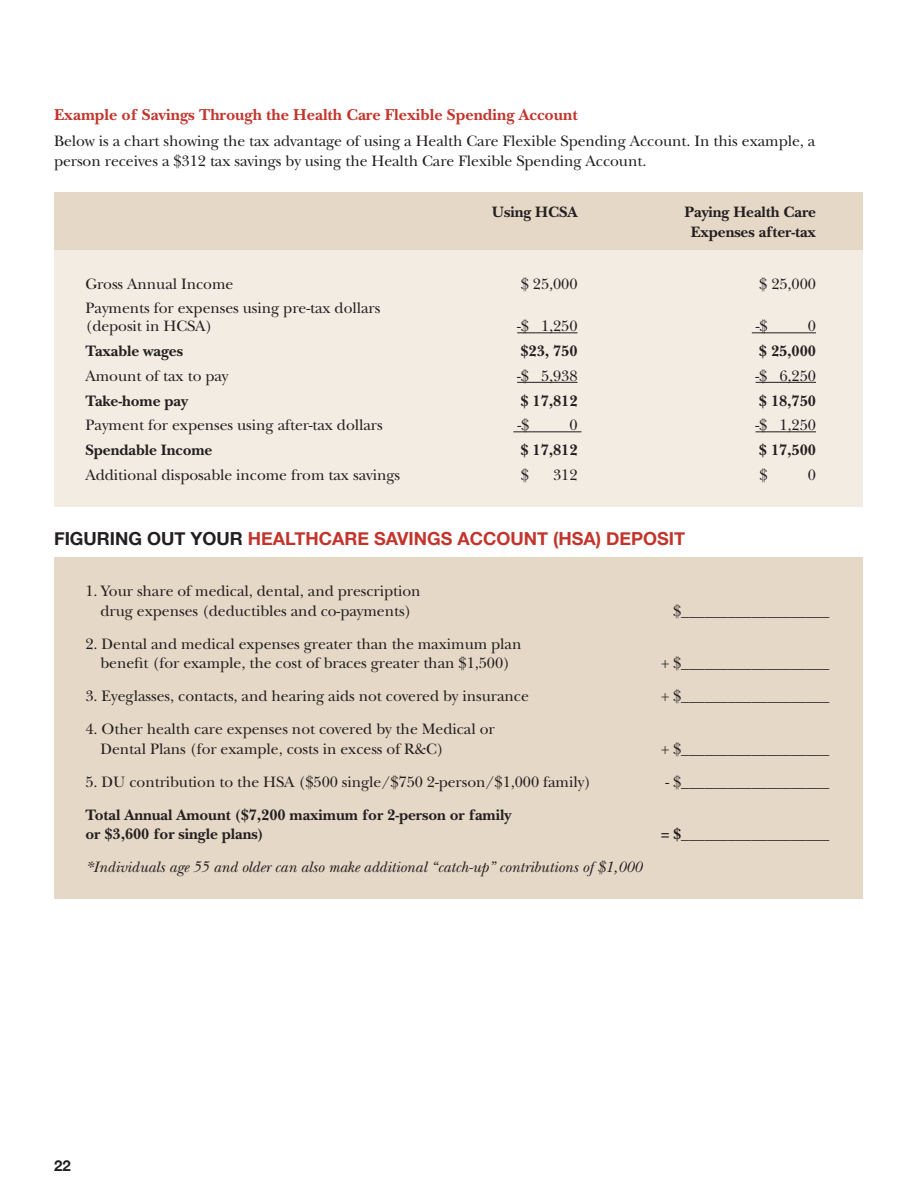
<style>
.page{position:relative;width:918px;height:1188px;background:#fff}
.page>*{position:absolute;margin:0;border:0;box-sizing:border-box;transform-origin:0 0}
.HEAD{font:700 18px "Helvetica Neue";color:#c3352c}
.Subhead{font:700 16.5px "New Baskerville";color:#c3352c}
.Text{font:15.75px/19.5px "New Baskerville";letter-spacing:-.005em;color:#231f20}
.Text-2{font:700 15.75px/19.5px "New Baskerville";letter-spacing:-.005em;color:#231f20;text-align:center}
.Text-3{font:italic 15.75px "New Baskerville";letter-spacing:-.005em;color:#231f20}
.t1{font:700 15px "Helvetica Neue";color:#231f20}
.s1{color:#231f20}
</style>
<div class="page">
<div style="left:54px;top:192px;width:808px;height:58px;background:#e5d8c7"></div>
<div style="left:54px;top:250px;width:808px;height:257px;background:#f2ece3"></div>
<hr style="left:517px;top:332px;width:60px;height:1px;background:#231f20">
<hr style="left:752px;top:332px;width:64px;height:1px;background:#231f20">
<hr style="left:517px;top:382px;width:60px;height:1px;background:#231f20">
<hr style="left:756px;top:382px;width:60px;height:1px;background:#231f20">
<hr style="left:513px;top:431px;width:69px;height:1px;background:#231f20">
<hr style="left:756px;top:431px;width:60px;height:1px;background:#231f20">
<div style="left:54px;top:558px;width:808px;height:341px;background:#e5d8c7"></div>
<p class="Subhead" style="left:54px;top:105px;width:525px">Example of Savings Through the Health Care Flexible Spending Account</p>
<p class="Text" style="left:54px;top:132px;width:763px">Below is a chart showing the tax advantage of using a Health Care Flexible Spending Account. In this example, a person receives a $312 tax savings by using the Health Care Flexible Spending Account.</p>
<p class="Text-2" style="left:492px;top:202px;width:87px">Using HCSA</p>
<p class="Text-2" style="left:685px;top:202px;width:133px">Paying Health Care<br>Expenses after-tax</p>
<p class="Text" style="left:86px;top:274px;width:149px">Gross Annual Income</p>
<p class="Text" style="left:521px;top:274px;width:58px">$ 25,000</p>
<p class="Text" style="left:759px;top:274px;width:58px">$ 25,000</p>
<p class="Text" style="left:86px;top:299px;width:296px;line-height:18px">Payments for expenses using pre-tax dollars (deposit in HCSA)</p>
<p class="Text" style="left:517px;top:317px;width:62px">-$ 1,250</p>
<p class="Text" style="left:756px;top:317px;width:13px">-$</p>
<p class="Text" style="left:808px;top:317px;width:10px">0</p>
<p class="Text-2" style="left:86px;top:341px;width:99px">Taxable wages</p>
<p class="Text-2" style="left:520px;top:341px;width:59px">$23, 750</p>
<p class="Text-2" style="left:759px;top:341px;width:59px">$ 25,000</p>
<p class="Text" style="left:86px;top:366px;width:145px">Amount of tax to pay</p>
<p class="Text" style="left:517px;top:366px;width:62px">-$ 5,938</p>
<p class="Text" style="left:756px;top:366px;width:62px">-$ 6,250</p>
<p class="Text-2" style="left:86px;top:391px;width:104px">Take-home pay</p>
<p class="Text-2" style="left:520px;top:391px;width:59px">$ 17,812</p>
<p class="Text-2" style="left:759px;top:391px;width:59px">$ 18,750</p>
<p class="Text" style="left:86px;top:416px;width:299px">Payment for expenses using after-tax dollars</p>
<p class="Text" style="left:517px;top:416px;width:13px">-$</p>
<p class="Text" style="left:569px;top:416px;width:10px">0</p>
<p class="Text" style="left:756px;top:416px;width:62px">-$ 1,250</p>
<p class="Text-2" style="left:86px;top:440px;width:129px">Spendable Income</p>
<p class="Text-2" style="left:520px;top:440px;width:59px">$ 17,812</p>
<p class="Text-2" style="left:759px;top:440px;width:59px">$ 17,500</p>
<p class="Text" style="left:86px;top:465px;width:316px">Additional disposable income from tax savings</p>
<p class="Text" style="left:521px;top:465px;width:10px">$</p>
<p class="Text" style="left:553px;top:465px;width:26px">312</p>
<p class="Text" style="left:760px;top:465px;width:10px">$</p>
<p class="Text" style="left:808px;top:465px;width:10px">0</p>
<p class="HEAD" style="left:54px;top:524px;width:633px"><span class="s1">FIGURING OUT YOUR</span> HEALTHCARE SAVINGS ACCOUNT (HSA) DEPOSIT</p>
<p class="Text" style="left:86px;top:581px;width:337px;text-align:center">1. Your share of medical, dental, and prescription drug expenses (deductibles and co-payments)</p>
<p class="Text" style="left:673px;top:601px;width:158px">$___________________</p>
<p class="Text" style="left:86px;top:634px;width:438px;text-align:center">2. Dental and medical expenses greater than the maximum plan benefit (for example, the cost of braces greater than $1,500)</p>
<p class="Text" style="left:661px;top:653px;width:170px">+ $___________________</p>
<p class="Text" style="left:86px;top:686px;width:445px">3. Eyeglasses, contacts, and hearing aids not covered by insurance</p>
<p class="Text" style="left:661px;top:686px;width:170px">+ $___________________</p>
<p class="Text" style="left:100px;top:719px;width:396px;text-indent:-15px">4. Other health care expenses not covered by the Medical or<br>Dental Plans (for example, costs in excess of R&amp;C)</p>
<p class="Text" style="left:661px;top:739px;width:170px">+ $___________________</p>
<p class="Text" style="left:86px;top:772px;width:507px">5. DU contribution to the HSA ($500 single/$750 2-person/$1,000 family)</p>
<p class="Text" style="left:665px;top:772px;width:166px">- $___________________</p>
<p class="Text-2" style="left:86px;top:805px;width:427px;text-align:left">Total Annual Amount ($7,200 maximum for 2-person or family or $3,600 for single plans)</p>
<p class="Text-2" style="left:661px;top:824px;width:170px">= $___________________</p>
<p class="Text-3" style="left:86px;top:858px;width:558px">*Individuals age 55 and older can also make additional “catch-up” contributions of $1,000</p>
<p class="t1" style="left:54px;top:1154px;width:18px">22</p>
</div>
